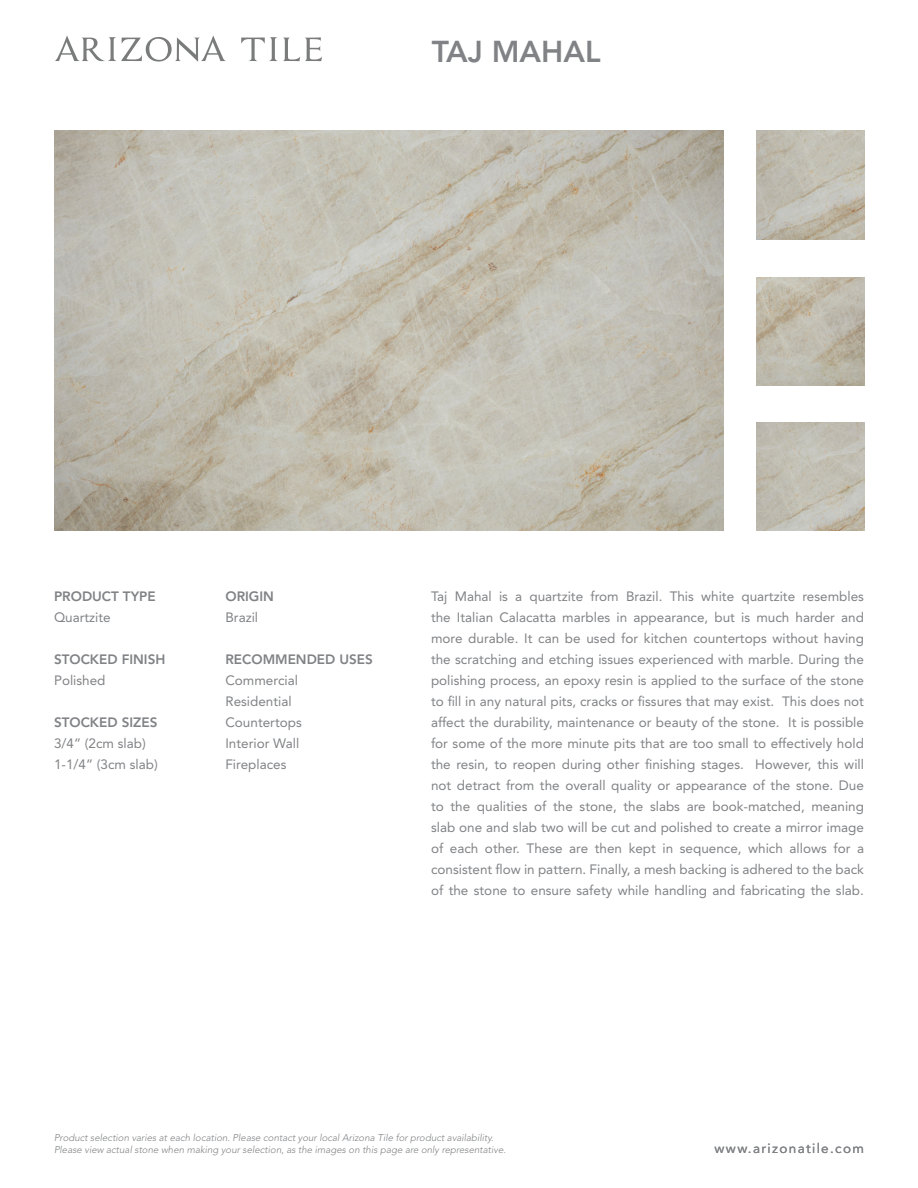
<style>
.page{position:relative;width:918px;height:1188px;background:#fff}
.page>*{position:absolute;margin:0;border:0;box-sizing:border-box;transform-origin:0 0}
.t1{font:800 30px "Avenir LT Std";color:#808285}
.t2{font:13.5px/21px "Avenir LT Std";color:#808285}
.t3{font:800 13.5px "Avenir LT Std";color:#808285}
.t4{font:13.5px "Avenir LT Std";letter-spacing:.1em;color:#808285}
.t5{font:italic 300 9.75px "Avenir LT Std";color:#808285}
</style>
<div class="page">
<svg style="left:55px;top:35px;width:171px;height:27px"></svg>
<svg style="left:241px;top:37px;width:81px;height:24px"></svg>
<img style="left:55px;top:131px;width:669px;height:400px">
<img style="left:757px;top:131px;width:108px;height:108px">
<img style="left:757px;top:423px;width:108px;height:108px">
<img style="left:757px;top:277px;width:108px;height:108px">
<h1 class="t1" style="left:432px;top:33px;width:170px">TAJ MAHAL</h1>
<p class="t3" style="left:54px;top:589px;width:103px">PRODUCT TYPE</p>
<p class="t2" style="left:54px;top:607px;width:58px">Quartzite</p>
<p class="t3" style="left:54px;top:652px;width:113px">STOCKED FINISH</p>
<p class="t2" style="left:54px;top:670px;width:53px">Polished</p>
<p class="t3" style="left:54px;top:715px;width:105px">STOCKED SIZES</p>
<p class="t2" style="left:54px;top:733px;width:105px">3/4” (2cm slab)<br>1-1/4” (3cm slab)</p>
<p class="t3" style="left:225px;top:589px;width:50px">ORIGIN</p>
<p class="t2" style="left:225px;top:607px;width:34px">Brazil</p>
<p class="t3" style="left:225px;top:652px;width:149px">RECOMMENDED USES</p>
<p class="t2" style="left:225px;top:670px;width:78px">Commercial<br>Residential<br>Countertops<br>Interior Wall<br>Fireplaces</p>
<p class="t2" style="left:431px;top:586px;width:435px;text-align:justify">Taj Mahal is a quartzite from Brazil. This white quartzite resembles the Italian Calacatta marbles in appearance, but is much harder and more durable. It can be used for kitchen countertops without having the scratching and etching issues experienced with marble. During the polishing process, an epoxy resin is applied to the surface of the stone to fill in any natural pits, cracks or fissures that may exist. This does not affect the durability, maintenance or beauty of the stone. It is possible for some of the more minute pits that are too small to effectively hold the resin, to reopen during other finishing stages. However, this will not detract from the overall quality or appearance of the stone. Due to the qualities of the stone, the slabs are book-matched, meaning slab one and slab two will be cut and polished to create a mirror image of each other. These are then kept in sequence, which allows for a consistent flow in pattern. Finally, a mesh backing is adhered to the back of the stone to ensure safety while handling and fabricating the slab.</p>
<p class="t5" style="left:54px;top:1132px;width:441px">Product selection varies at each location. Please contact your local Arizona Tile for product availability.</p>
<p class="t5" style="left:54px;top:1144px;width:454px">Please view actual stone when making your selection, as the images on this page are only representative.</p>
<p class="t4" style="left:715px;top:1141px;width:151px">www.arizonatile.com</p>
</div>
